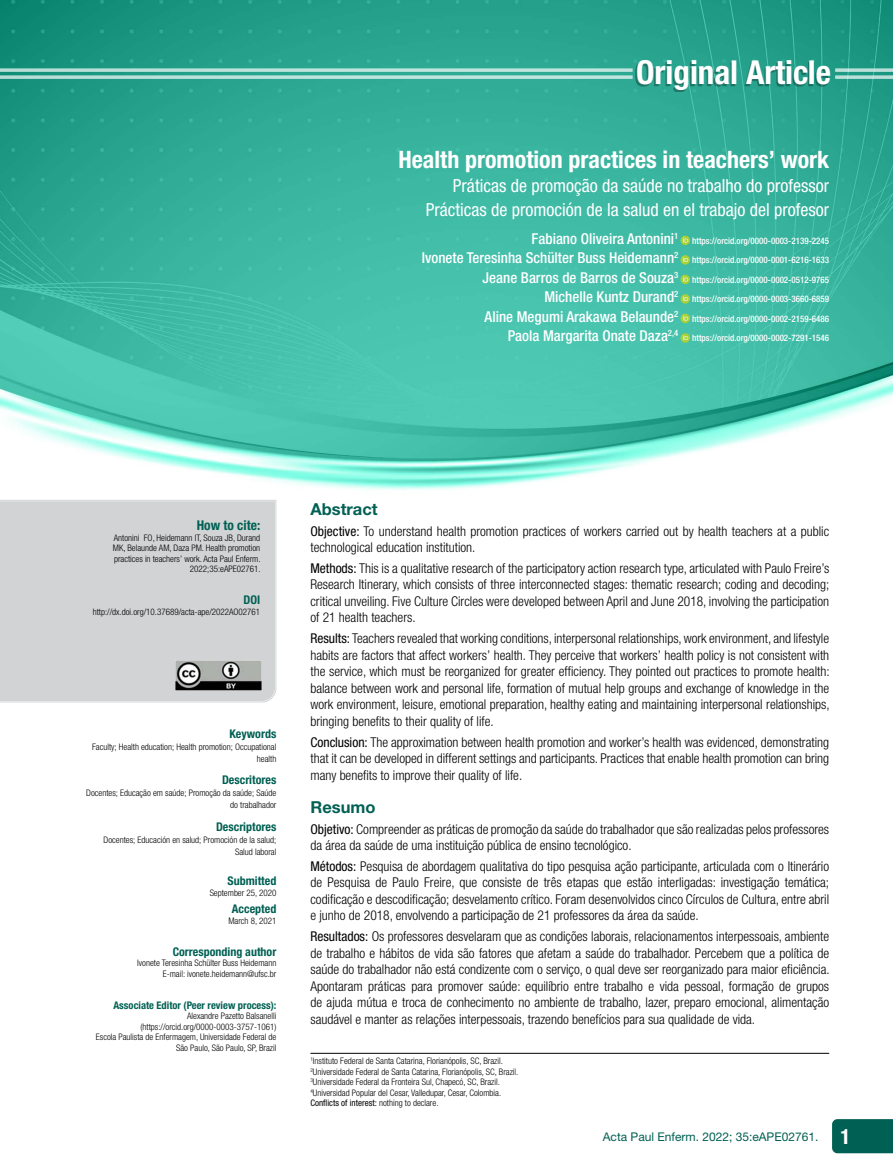
<style>
.page{position:relative;width:893px;height:1170px;background:#fff}
.page>*{position:absolute;margin:0;border:0;box-sizing:border-box;transform-origin:0 0}
.t1{font:700 condensed 33px "Helvetica Neue LT Std";color:#fff}
.t2{font:700 condensed 24px "Helvetica Neue LT Std";color:#fff}
.t3{font:condensed 18px/24px "Helvetica Neue LT Std";color:#fff;text-align:right}
.t4{font:700 16.5px "Helvetica Neue LT Std";color:#006053}
.t5{font:500 condensed 15px "Helvetica Neue LT Std";color:#fff}
.t6{font:300 condensed 13.5px/16.5px "Helvetica Neue LT Std";color:#000;text-align:justify}
.t7{font:700 condensed 13.5px "Helvetica Neue LT Std";color:#006053}
.t8{font:700 condensed 12px "Helvetica Neue LT Std";color:#006053}
.t9{font:12px "Helvetica Neue LT Std";color:#006053}
.t10{font:700 condensed 10.5px "Helvetica Neue LT Std";color:#006053}
.t11{font:300 condensed 9px/10.5px "Helvetica Neue LT Std";color:#000;text-align:right}
.t12{font:500 condensed 9px "Helvetica Neue LT Std";color:#fff}
.s1{font-weight:400}
.s2{font-weight:700;font-stretch:condensed;font-size:21px;color:#fff}
</style>
<div class="page">
<div style="left:832px;top:1119px;width:61px;height:34px;background:#006053"></div>
<img style="left:0;top:0;width:893px;height:490px">
<svg style="left:835px;top:75px;width:58px;height:4px"></svg>
<svg style="left:835px;top:68px;width:58px;height:4px"></svg>
<svg style="left:0;top:500px;width:277px;height:203px;background:#e1e3e3"></svg>
<div style="left:0;top:501px;width:275px;height:199px;background:#d1d3d4"></div>
<img style="left:175px;top:660px;width:86px;height:30px">
<svg style="left:680px;top:236px;width:10px;height:9px"></svg>
<svg style="left:683px;top:237px;width:5px;height:5px"></svg>
<svg style="left:680px;top:255px;width:10px;height:10px"></svg>
<svg style="left:683px;top:257px;width:5px;height:5px"></svg>
<svg style="left:680px;top:275px;width:10px;height:9px"></svg>
<svg style="left:683px;top:276px;width:5px;height:5px"></svg>
<svg style="left:680px;top:294px;width:10px;height:10px"></svg>
<svg style="left:683px;top:296px;width:5px;height:5px"></svg>
<svg style="left:680px;top:314px;width:10px;height:9px"></svg>
<svg style="left:683px;top:315px;width:5px;height:5px"></svg>
<svg style="left:680px;top:333px;width:10px;height:10px"></svg>
<svg style="left:683px;top:335px;width:5px;height:5px"></svg>
<hr style="left:310px;top:1052px;width:519px;height:1px;background:#000">
<div style="left:635px;top:62px;width:193px;height:30px;background:#000;opacity:.3"></div>
<svg style="left:0;top:75px;width:633px;height:4px;background:#aadad2"></svg>
<svg style="left:0;top:68px;width:633px;height:4px;background:#aadad1"></svg>
<h1 class="t1" style="left:636px;top:52px;width:196px">Original Article</h1>
<h2 class="t2" style="left:398px;top:144px;width:432px">Health promotion practices in teachers’ work</h2>
<h3 class="t3" style="left:426px;top:173px;width:405px">Práticas de promoção da saúde no trabalho do professor<br>Prácticas de promoción de la salud en el trabajo del profesor</h3>
<p class="t5" style="left:532px;top:229px;width:148px">Fabiano Oliveira Antonini<sup>1</sup></p>
<p class="t12" style="left:692px;top:235px;width:138px">https://orcid.org/0000-0003-2139-2245</p>
<p class="t5" style="left:422px;top:249px;width:258px">Ivonete Teresinha Schülter Buss Heidemann<sup>2</sup></p>
<p class="t12" style="left:692px;top:254px;width:138px">https://orcid.org/0000-0001-6216-1633</p>
<p class="t5" style="left:483px;top:268px;width:197px">Jeane Barros de Barros de Souza<sup>3</sup></p>
<p class="t12" style="left:692px;top:274px;width:138px">https://orcid.org/0000-0002-0512-9765</p>
<p class="t5" style="left:544px;top:288px;width:135px">Michelle Kuntz Durand<sup>2</sup></p>
<p class="t12" style="left:692px;top:293px;width:138px">https://orcid.org/0000-0003-3660-6859</p>
<p class="t5" style="left:485px;top:307px;width:195px">Aline Megumi Arakawa Belaunde<sup>2</sup></p>
<p class="t12" style="left:692px;top:313px;width:138px">https://orcid.org/0000-0002-2159-6486</p>
<p class="t5" style="left:508px;top:327px;width:172px">Paola Margarita Onate Daza<sup>2,4</sup></p>
<p class="t12" style="left:692px;top:332px;width:138px">https://orcid.org/0000-0002-7291-1546</p>
<p class="t7" style="left:197px;top:517px;width:65px">How to cite:</p>
<p class="t11" style="left:113px;top:532px;width:149px">Antonini FO, Heidemann IT, Souza JB, Durand MK, Belaunde AM, Daza PM. Health promotion practices in teachers’ work. Acta Paul Enferm.<br>2022;35:eAPE02761.</p>
<p class="t8" style="left:244px;top:593px;width:18px">DOI</p>
<p class="t11" style="left:93px;top:606px;width:169px">http://dx.doi.org/10.37689/acta-ape/2022AO02761</p>
<p class="t8" style="left:230px;top:726px;width:48px">Keywords</p>
<p class="t11" style="left:92px;top:740px;width:186px;line-height:12px">Faculty; Health education; Health promotion; Occupational health</p>
<p class="t8" style="left:222px;top:772px;width:56px">Descritores</p>
<p class="t11" style="left:86px;top:787px;width:192px;line-height:12px">Docentes; Educação em saúde; Promoção da saúde; Saúde do trabalhador</p>
<p class="t8" style="left:216px;top:819px;width:62px">Descriptores</p>
<p class="t11" style="left:104px;top:833px;width:174px;line-height:12px">Docentes; Educación en salud; Promoción de la salud;<br>Salud laboral</p>
<p class="t8" style="left:228px;top:873px;width:50px">Submitted</p>
<p class="t11" style="left:210px;top:887px;width:68px">September 25, 2020</p>
<p class="t8" style="left:232px;top:901px;width:46px">Accepted</p>
<p class="t11" style="left:228px;top:915px;width:49px">March 8, 2021</p>
<p class="t8" style="left:173px;top:944px;width:105px">Corresponding author</p>
<p class="t11" style="left:137px;top:957px;width:141px">Ivonete Teresinha Schülter Buss Heidemann<br>E-mail: ivonete.heidemann@ufsc.br</p>
<p class="t10" style="left:113px;top:998px;width:164px">Associate Editor (Peer review process):</p>
<p class="t11" style="left:96px;top:1010px;width:182px">Alexandre Pazetto Balsanelli (https://orcid.org/0000-0003-3757-1061)<br>Escola Paulista de Enfermagem, Universidade Federal de São Paulo, São Paulo, SP, Brazil</p>
<p class="t4" style="left:310px;top:498px;width:69px">Abstract</p>
<p class="t6" style="left:310px;top:522px;width:520px"><span class="s1">Objective:</span> To understand health promotion practices of workers carried out by health teachers at a public technological education institution.</p>
<p class="t6" style="left:310px;top:559px;width:520px"><span class="s1">Methods:</span> This is a qualitative research of the participatory action research type, articulated with Paulo Freire’s Research Itinerary, which consists of three interconnected stages: thematic research; coding and decoding; critical unveiling. Five Culture Circles were developed between April and June 2018, involving the participation of 21 health teachers.</p>
<p class="t6" style="left:310px;top:630px;width:521px"><span class="s1">Results:</span> Teachers revealed that working conditions, interpersonal relationships, work environment, and lifestyle habits are factors that affect workers’ health. They perceive that workers’ health policy is not consistent with the service, which must be reorganized for greater efficiency. They pointed out practices to promote health: balance between work and personal life, formation of mutual help groups and exchange of knowledge in the work environment, leisure, emotional preparation, healthy eating and maintaining interpersonal relationships, bringing benefits to their quality of life.</p>
<p class="t6" style="left:310px;top:733px;width:520px"><span class="s1">Conclusion:</span> The approximation between health promotion and worker’s health was evidenced, demonstrating that it can be developed in different settings and participants. Practices that enable health promotion can bring many benefits to improve their quality of life.</p>
<p class="t4" style="left:310px;top:796px;width:67px">Resumo</p>
<p class="t6" style="left:310px;top:820px;width:520px"><span class="s1">Objetivo:</span> Compreender as práticas de promoção da saúde do trabalhador que são realizadas pelos professores da área da saúde de uma instituição pública de ensino tecnológico.</p>
<p class="t6" style="left:310px;top:857px;width:520px"><span class="s1">Métodos:</span> Pesquisa de abordagem qualitativa do tipo pesquisa ação participante, articulada com o Itinerário de Pesquisa de Paulo Freire, que consiste de três etapas que estão interligadas: investigação temática; codificação e descodificação; desvelamento crítico. Foram desenvolvidos cinco Círculos de Cultura, entre abril e junho de 2018, envolvendo a participação de 21 professores da área da saúde.</p>
<p class="t6" style="left:310px;top:927px;width:521px"><span class="s1">Resultados:</span> Os professores desvelaram que as condições laborais, relacionamentos interpessoais, ambiente de trabalho e hábitos de vida são fatores que afetam a saúde do trabalhador. Percebem que a política de saúde do trabalhador não está condizente com o serviço, o qual deve ser reorganizado para maior eficiência.<br>Apontaram práticas para promover saúde: equilíbrio entre trabalho e vida pessoal, formação de grupos de ajuda mútua e troca de conhecimento no ambiente de trabalho, lazer, preparo emocional, alimentação saudável e manter as relações interpessoais, trazendo benefícios para sua qualidade de vida.</p>
<p class="t11" style="left:310px;top:1055px;width:209px;text-align:left"><sup>1</sup>Instituto Federal de Santa Catarina, Florianópolis, SC, Brazil.<br><sup>2</sup>Universidade Federal de Santa Catarina, Florianópolis, SC, Brazil.<br><sup>3</sup>Universidade Federal da Fronteira Sul, Chapecó, SC, Brazil.<br><sup>4</sup>Universidad Popular del Cesar, Valledupar, Cesar, Colombia.<br><span class="s1">Conflicts of interest:</span> nothing to declare.</p>
<p class="t9" style="left:603px;top:1129px;width:249px">Acta Paul Enferm. 2022; 35:eAPE02761. <span class="s2">1</span></p>
</div>
